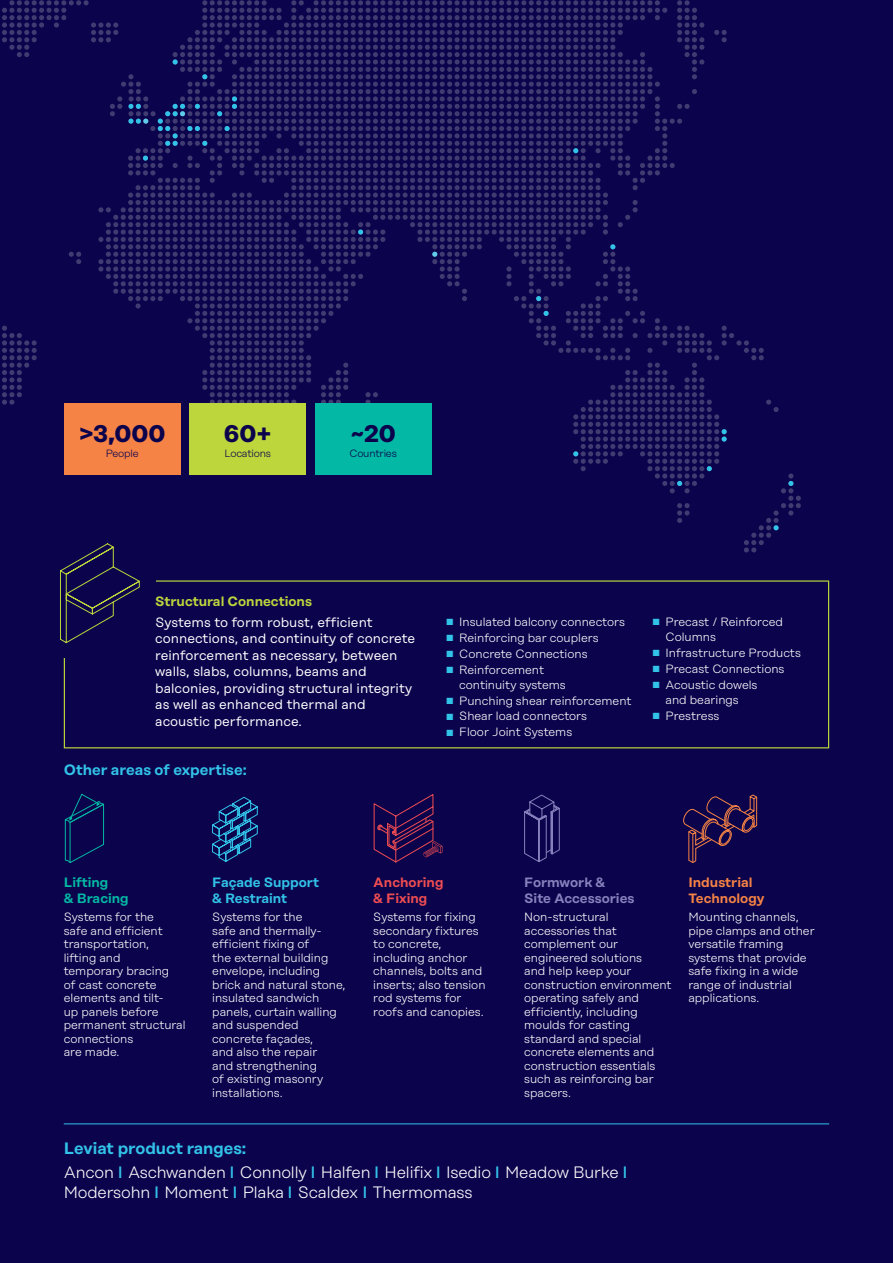
<style>
.page{position:relative;width:893px;height:1263px;background:#0b034c}
.page>*{position:absolute;margin:0;border:0;box-sizing:border-box;transform-origin:0 0}
.t1{font:700 24px "Rational Display";color:#0b034c}
.t2{font:300 16.5px/19.5px "Rational Display";letter-spacing:-.01em;color:#fff}
.t3{font:600 16.5px "Rational Display";color:#32c3e8}
.t4{font:600 15px "Rational Display";color:#32c3e8}
.t5{font:13.5px/16.5px "Rational Display";color:#fff}
.t6{font:600 13.5px/16.5px "Rational Display";color:#8781bd}
.t7{font:600 13.5px/16.5px "Rational Display";color:#32c3e8}
.t8{font:600 13.5px "Rational Display";color:#bdd63c}
.t9{font:600 13.5px/16.5px "Rational Display";color:#f58345}
.t10{font:600 13.5px/16.5px "Rational Display";color:#ef4d52}
.t11{font:600 13.5px/16.5px "Rational Display";color:#03b8a4}
.t12{font:300 12px/13.5px "Rational Display";color:#fff}
.t13{font:300 10.5px "Rational Display";letter-spacing:-.02em;color:#0b034c}
.s1{color:#32c3e8}
.s2{font-weight:500;color:#32c3e8}
</style>
<div class="page">
<svg style="left:2px;top:0;width:799px;height:644px"></svg>
<hr style="left:64px;top:1123px;width:765px;height:1px;background:#32c3e8">
<div style="left:189px;top:404px;width:117px;height:71px;background:#bdd63c"></div>
<div style="left:64px;top:404px;width:117px;height:71px;background:#f58345"></div>
<div style="left:315px;top:404px;width:117px;height:71px;background:#03b8a4"></div>
<svg style="left:65px;top:793px;width:39px;height:70px"></svg>
<svg style="left:374px;top:794px;width:68px;height:68px"></svg>
<svg style="left:212px;top:797px;width:46px;height:65px"></svg>
<svg style="left:524px;top:794px;width:36px;height:68px"></svg>
<svg style="left:683px;top:794px;width:74px;height:69px"></svg>
<p class="t1" style="left:79px;top:419px;width:88px">&gt;3,000</p>
<p class="t13" style="left:106px;top:447px;width:34px">People</p>
<p class="t1" style="left:224px;top:419px;width:49px">60+</p>
<p class="t13" style="left:224px;top:447px;width:48px">Locations</p>
<p class="t1" style="left:350px;top:419px;width:47px">~20</p>
<p class="t13" style="left:349px;top:447px;width:49px">Countries</p>
<p class="t8" style="left:155px;top:593px;width:158px">Structural Connections</p>
<p class="t5" style="left:155px;top:614px;width:261px">Systems to form robust, efficient connections, and continuity of concrete reinforcement as necessary, between walls, slabs, columns, beams and balconies, providing structural integrity as well as enhanced thermal and acoustic performance.</p>
<p class="t4" style="left:64px;top:761px;width:184px">Other areas of expertise:</p>
<p class="t12" style="left:446px;top:615px;width:180px"><span class="s1">■</span> Insulated balcony connectors</p>
<p class="t12" style="left:446px;top:631px;width:154px"><span class="s1">■</span> Reinforcing bar couplers</p>
<p class="t12" style="left:446px;top:647px;width:143px"><span class="s1">■</span> Concrete Connections</p>
<p class="t12" style="left:459px;top:662px;width:108px;line-height:15px;text-indent:-13px"><span class="s1">■</span> Reinforcement continuity systems</p>
<p class="t12" style="left:446px;top:694px;width:186px"><span class="s1">■</span> Punching shear reinforcement</p>
<p class="t12" style="left:446px;top:709px;width:142px"><span class="s1">■</span> Shear load connectors</p>
<p class="t12" style="left:446px;top:725px;width:127px"><span class="s1">■</span> Floor Joint Systems</p>
<p class="t12" style="left:665px;top:614px;width:119px;line-height:15px;text-indent:-13px"><span class="s1">■</span> Precast / Reinforced<br>Columns</p>
<p class="t12" style="left:653px;top:646px;width:150px"><span class="s1">■</span> Infrastructure Products</p>
<p class="t12" style="left:653px;top:662px;width:133px"><span class="s1">■</span> Precast Connections</p>
<p class="t12" style="left:653px;top:677px;width:106px;line-height:15px;text-align:center"><span class="s1">■</span> Acoustic dowels and bearings</p>
<p class="t12" style="left:653px;top:709px;width:68px"><span class="s1">■</span> Prestress</p>
<p class="t11" style="left:64px;top:874px;width:66px">Lifting<br>&amp; Bracing</p>
<p class="t12" style="left:64px;top:910px;width:123px">Systems for the<br>safe and efficient transportation,<br>lifting and<br>temporary bracing<br>of cast concrete elements and tilt-<br>up panels before permanent structural connections<br>are made.</p>
<p class="t7" style="left:212px;top:874px;width:108px">Façade Support &amp; Restraint</p>
<p class="t12" style="left:212px;top:910px;width:135px">Systems for the<br>safe and thermally&shy;efficient fixing of<br>the external building envelope, including brick and natural stone, insulated sandwich panels, curtain walling and suspended concrete façades,<br>and also the repair<br>and strengthening<br>of existing masonry installations.</p>
<p class="t10" style="left:373px;top:874px;width:72px">Anchoring &amp; Fixing</p>
<p class="t12" style="left:373px;top:910px;width:114px">Systems for fixing secondary fixtures to concrete, including anchor channels, bolts and inserts; also tension rod systems for roofs and canopies.</p>
<p class="t6" style="left:524px;top:874px;width:112px">Formwork &amp;<br>Site Accessories</p>
<p class="t12" style="left:524px;top:910px;width:149px">Non-structural accessories that complement our engineered solutions<br>and help keep your construction environment operating safely and efficiently, including moulds for casting standard and special concrete elements and construction essentials such as reinforcing bar spacers.</p>
<p class="t9" style="left:688px;top:874px;width:78px">Industrial<br>Technology</p>
<p class="t12" style="left:688px;top:910px;width:128px">Mounting channels, pipe clamps and other versatile framing systems that provide safe fixing in a wide range of industrial applications.</p>
<p class="t3" style="left:64px;top:1138px;width:184px">Leviat product ranges:</p>
<p class="t2" style="left:64px;top:1163px;width:565px">Ancon <span class="s2">l</span> Aschwanden <span class="s2">l</span> Connolly <span class="s2">l</span> Halfen <span class="s2">l</span> Helifix <span class="s2">l</span> Isedio <span class="s2">l</span> Meadow Burke <span class="s2">l<br></span>Modersohn <span class="s2">l</span> Moment <span class="s2">l</span> Plaka <span class="s2">l</span> Scaldex <span class="s2">l</span> Thermomass</p>
</div>
